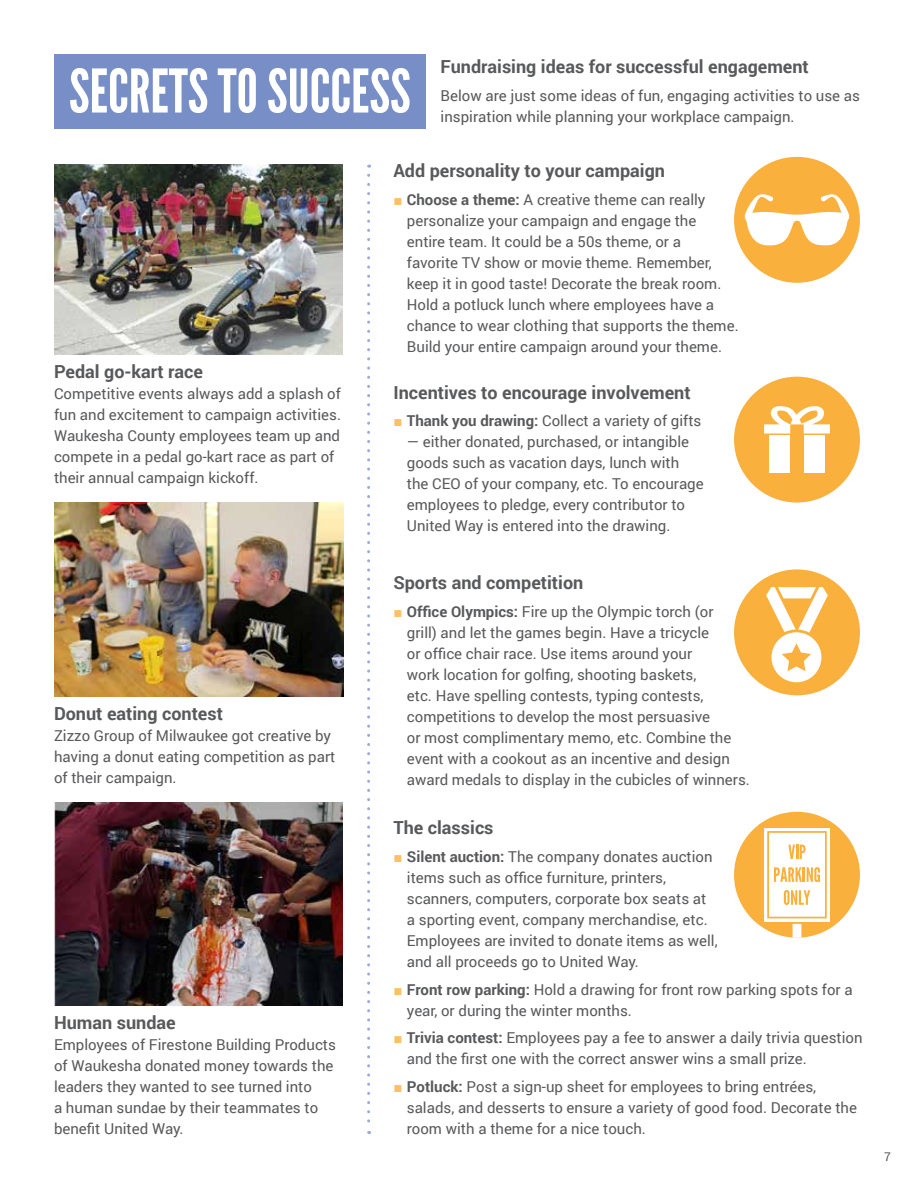
<style>
.page{position:relative;width:918px;height:1188px;background:#fff}
.page>*{position:absolute;margin:0;border:0;box-sizing:border-box;transform-origin:0 0}
.t1{font:60px "League Gothic";color:#fff}
.t2{font:700 18px "Roboto";color:#58595b}
.t3{font:15px/21px "Roboto";color:#58595b}
.t4{font:12px "Roboto";color:#58595b}
.s1{font-family:"Arial";color:#fdc067}
.s2{font-weight:700}
</style>
<div class="page">
<div style="left:734px;top:157px;width:126px;height:126px;background:#fab03d;border-radius:50%"></div>
<svg style="left:744px;top:194px;width:106px;height:51px"></svg>
<div style="left:54px;top:54px;width:372px;height:74px;background:#788ec7"></div>
<svg style="left:367px;top:175px;width:3px;height:959px"></svg>
<img style="left:54px;top:165px;width:289px;height:189px">
<img style="left:54px;top:503px;width:290px;height:194px">
<img style="left:54px;top:803px;width:289px;height:203px">
<div style="left:734px;top:569px;width:126px;height:126px;background:#fab03d;border-radius:50%"></div>
<svg style="left:766px;top:587px;width:62px;height:95px"></svg>
<div style="left:734px;top:812px;width:126px;height:126px;background:#fab03d;border-radius:50%"></div>
<div style="left:764px;top:828px;width:66px;height:94px;background:#fff"></div>
<svg style="left:767px;top:831px;width:60px;height:87px"></svg>
<svg style="left:793px;top:924px;width:8px;height:14px"></svg>
<div style="left:734px;top:377px;width:126px;height:126px;background:#fab03d;border-radius:50%"></div>
<svg style="left:764px;top:406px;width:66px;height:28px"></svg>
<div style="left:769px;top:436px;width:21px;height:37px;background:#fff"></div>
<div style="left:804px;top:436px;width:21px;height:37px;background:#fff"></div>
<h1 class="t1" style="left:69px;top:55px;width:343px">SECRETS TO SUCCESS</h1>
<p class="t2" style="left:441px;top:54px;width:370px">Fundraising ideas for successful engagement</p>
<p class="t3" style="left:441px;top:85px;width:421px">Below are just some ideas of fun, engaging activities to use as inspiration while planning your workplace campaign.</p>
<p class="t2" style="left:54px;top:359px;width:151px">Pedal go-kart race</p>
<p class="t3" style="left:54px;top:382px;width:289px">Competitive events always add a splash of fun and excitement to campaign activities.<br>Waukesha County employees team up and compete in a pedal go-kart race as part of their annual campaign kickoff.</p>
<p class="t2" style="left:54px;top:701px;width:171px">Donut eating contest</p>
<p class="t3" style="left:54px;top:725px;width:283px">Zizzo Group of Milwaukee got creative by having a donut eating competition as part of their campaign.</p>
<p class="t2" style="left:54px;top:1010px;width:123px">Human sundae</p>
<p class="t3" style="left:54px;top:1034px;width:284px">Employees of Firestone Building Products of Waukesha donated money towards the leaders they wanted to see turned into<br>a human sundae by their teammates to benefit United Way.</p>
<p class="t2" style="left:393px;top:158px;width:273px">Add personality to your campaign</p>
<p class="t3" style="left:407px;top:189px;width:333px;text-indent:-14px"><span class="s1">■</span> <span class="s2">Choose a theme:</span> A creative theme can really personalize your campaign and engage the<br>entire team. It could be a 50s theme, or a<br>favorite TV show or movie theme. Remember, keep it in good taste! Decorate the break room.<br>Hold a potluck lunch where employees have a chance to wear clothing that supports the theme.<br>Build your entire campaign around your theme.</p>
<p class="t2" style="left:393px;top:380px;width:299px">Incentives to encourage involvement</p>
<p class="t3" style="left:393px;top:410px;width:310px"><span class="s1">■</span> <span class="s2">Thank you drawing:</span> Collect a variety of gifts</p>
<p class="t3" style="left:407px;top:431px;width:298px">— either donated, purchased, or intangible goods such as vacation days, lunch with the CEO of your company, etc. To encourage employees to pledge, every contributor to United Way is entered into the drawing.</p>
<p class="t2" style="left:393px;top:570px;width:191px">Sports and competition</p>
<p class="t3" style="left:407px;top:601px;width:345px;text-indent:-14px"><span class="s1">■</span> <span class="s2">Office Olympics:</span> Fire up the Olympic torch (or<br>grill) and let the games begin. Have a tricycle<br>or office chair race. Use items around your<br>work location for golfing, shooting baskets,<br>etc. Have spelling contests, typing contests, competitions to develop the most persuasive<br>or most complimentary memo, etc. Combine the event with a cookout as an incentive and design award medals to display in the cubicles of winners.</p>
<p class="t2" style="left:393px;top:815px;width:102px">The classics</p>
<p class="t3" style="left:407px;top:845px;width:312px;text-indent:-14px"><span class="s1">■</span> <span class="s2">Silent auction:</span> The company donates auction items such as office furniture, printers, scanners, computers, corporate box seats at a sporting event, company merchandise, etc.<br>Employees are invited to donate items as well, and all proceeds go to United Way.</p>
<p class="t3" style="left:407px;top:978px;width:447px;text-indent:-14px"><span class="s1">■</span> <span class="s2">Front row parking:</span> Hold a drawing for front row parking spots for a year, or during the winter months.</p>
<p class="t3" style="left:407px;top:1027px;width:457px;text-indent:-14px"><span class="s1">■</span> <span class="s2">Trivia contest:</span> Employees pay a fee to answer a daily trivia question and the first one with the correct answer wins a small prize.</p>
<p class="t3" style="left:407px;top:1076px;width:452px;text-indent:-14px"><span class="s1">■</span> <span class="s2">Potluck:</span> Post a sign-up sheet for employees to bring entrées, salads, and desserts to ensure a variety of good food. Decorate the room with a theme for a nice touch.</p>
<p class="t4" style="left:884px;top:1148px;width:8px">7</p>
</div>
